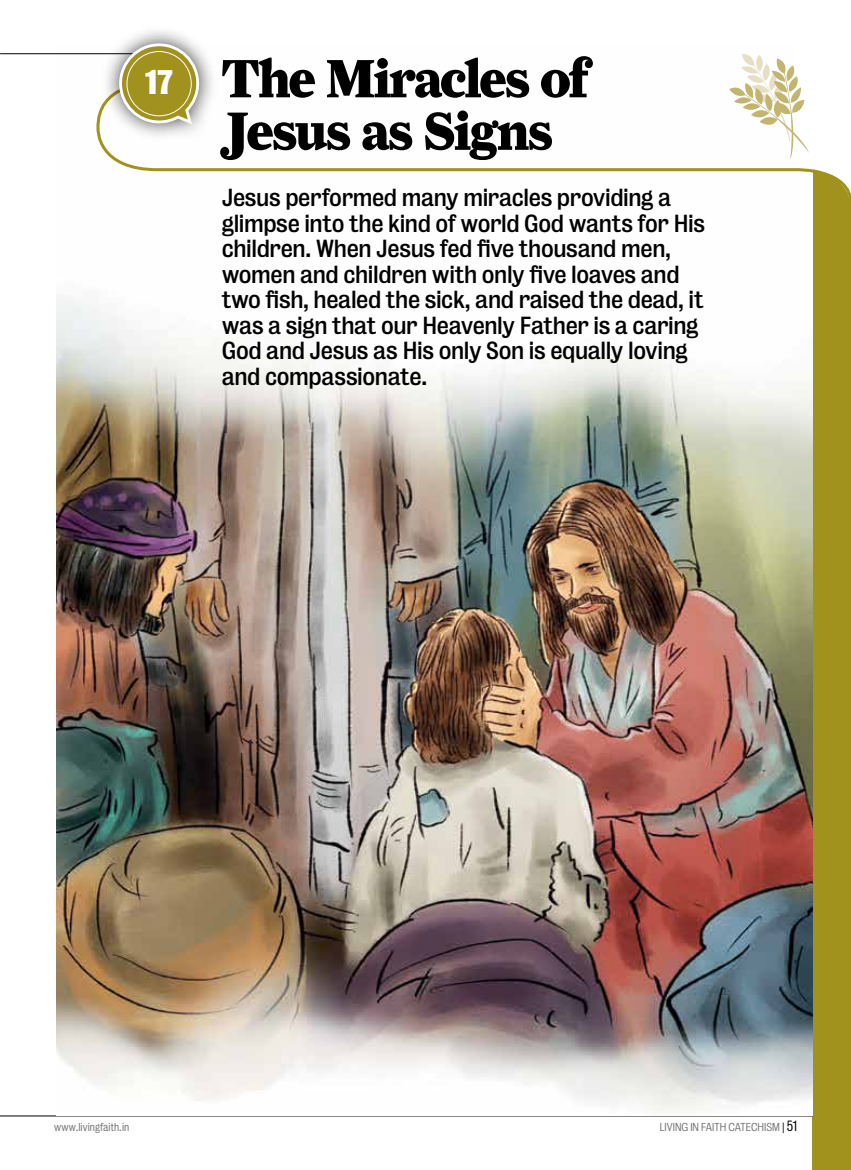
<style>
.page{position:relative;width:851px;height:1170px;background:#fff}
.page>*{position:absolute;margin:0;border:0;box-sizing:border-box;transform-origin:0 0}
.t1{font:900 54px/52.5px "Farnham Display";letter-spacing:-.025em;color:#000;scale:.95 1}
.t2{font:900 31.05px "Bureau Grot Cond";color:#fff}
.t3{font:22.5px/25.5px "Bureau Grot";letter-spacing:-.02em;color:#000}
.t4{font:300 10.5px "Bureau Grot";letter-spacing:.005em;color:#6d6e71}
.s1{color:#000}
.s2{font-size:13.5px;color:#000}
</style>
<div class="page">
<div style="left:812px;top:0;width:38px;height:1169px;background:#a1911d"></div>
<hr style="left:0;top:1115px;width:812px;height:1px;background:#000">
<img style="left:56px;top:54px;width:756px;height:1059px">
<svg style="left:96px;top:81px;width:717px;height:228px"></svg>
<hr style="left:2px;top:53px;width:180px;height:1px;background:#000">
<svg style="left:729px;top:0;width:121px;height:210px"></svg>
<div style="left:101px;top:25px;width:116px;height:116px;background:#000;opacity:.75"></div>
<svg style="left:118px;top:42px;width:82px;height:85px;background:#b8ae69"></svg>
<div style="left:127px;top:51px;width:64px;height:65px;border:1px solid #fff;border-radius:50%"></div>
<h2 class="t2" style="left:145px;top:64px;width:29px">17</h2>
<h1 class="t1" style="left:222px;top:52px;width:388px">The Miracles of<br>Jesus as Signs</h1>
<p class="t3" style="left:222px;top:185px;width:485px">Jesus performed many miracles providing a glimpse into the kind of world God wants for His children. When Jesus fed five thousand men, women and children with only five loaves and two fish, healed the sick, and raised the dead, it was a sign that our Heavenly Father is a caring God and Jesus as His only Son is equally loving and compassionate.</p>
<p class="t4" style="left:54px;top:1120px;width:77px">www.livingfaith.in</p>
<p class="t4" style="left:659px;top:1120px;width:139px">LIVING IN FAITH CATECHISM <span class="s1">|</span> <span class="s2">51</span></p>
</div>
